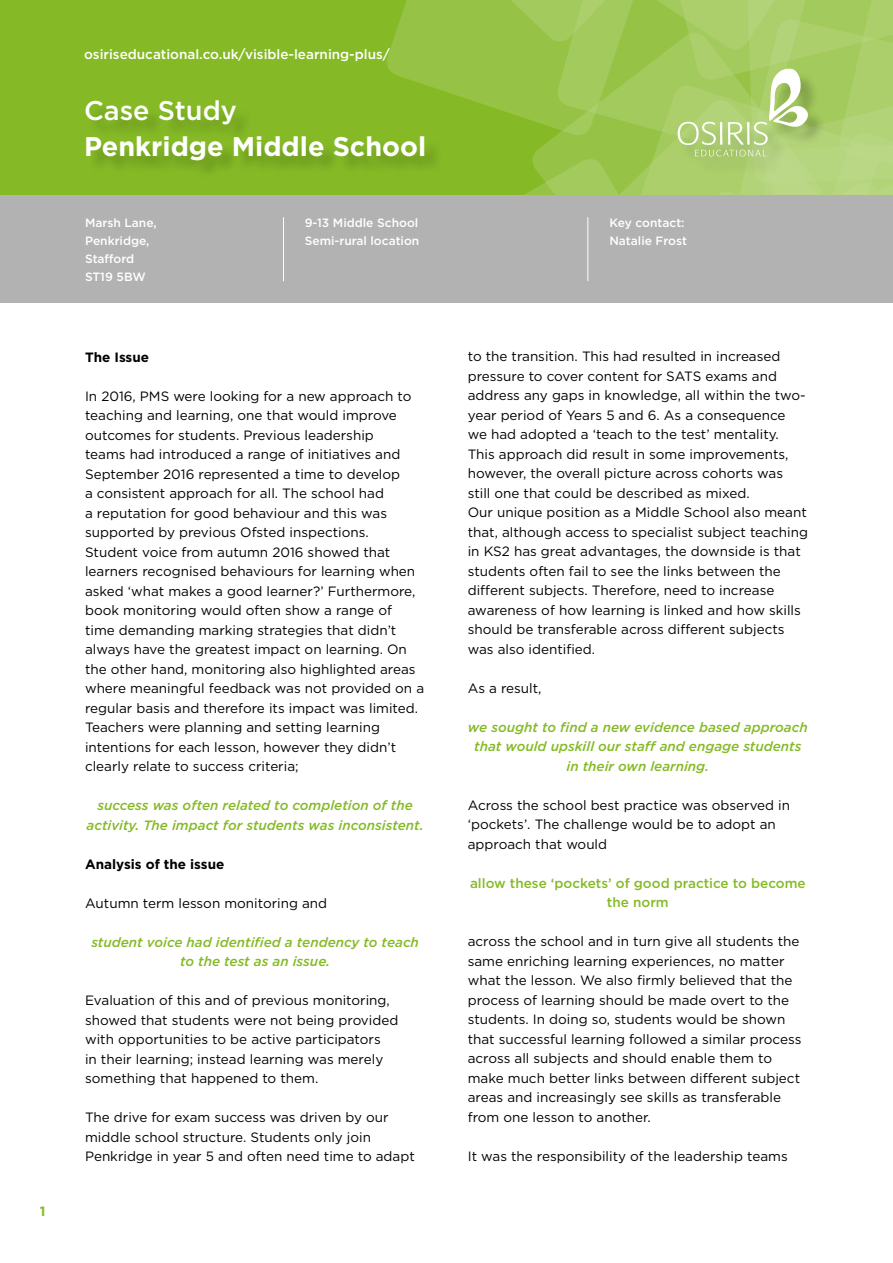
<style>
.page{position:relative;width:893px;height:1263px;background:#fff}
.page>*{position:absolute;margin:0;border:0;box-sizing:border-box;transform-origin:0 0}
.t1{font:700 27px "Gotham";color:#fff}
.t2{font:500 27px "Gotham";color:#fff}
.t3{font:13.5px/19.5px "Gotham";color:#000}
.t4{font:italic 500 13.5px/19.5px "Gotham";color:#85ba26;text-align:center}
.t5{font:500 13.5px/19.5px "Gotham";color:#85ba26;text-align:center}
.t6{font:500 13.5px "Gotham";color:#fff}
.t7{font:700 13.5px "Gotham";color:#000}
.t8{font:700 13.5px "Gotham";color:#85ba26}
.t9{font:500 12px/18px "Gotham";color:#fff}
</style>
<div class="page">
<div style="left:0;top:0;width:893px;height:196px;background:#85ba26"></div>
<div style="left:0;top:196px;width:893px;height:107px;background:#b3b2b2"></div>
<div style="left:88px;top:103px;width:355px;height:76px;background:#000;opacity:.2"></div>
<hr style="left:283px;top:217px;width:1px;height:64px;background:#fff">
<hr style="left:587px;top:217px;width:1px;height:64px;background:#fff">
<svg style="left:383px;top:0;width:510px;height:196px"></svg>
<p class="t8" style="left:40px;top:1202px;width:7px">1</p>
<p class="t6" style="left:84px;top:46px;width:307px">osiriseducational.co.uk/visible-learning-plus/</p>
<h1 class="t2" style="left:84px;top:93px;width:154px">Case Study</h1>
<h1 class="t1" style="left:84px;top:129px;width:344px">Penkridge Middle School</h1>
<p class="t9" style="left:85px;top:213px;width:73px">Marsh Lane,<br>Penkridge,<br>Stafford<br>ST19 5BW</p>
<p class="t9" style="left:305px;top:213px;width:116px">9-13 Middle School<br>Semi-rural location</p>
<p class="t9" style="left:609px;top:213px;width:79px">Key contact:<br>Natalie Frost</p>
<p class="t7" style="left:85px;top:348px;width:66px">The Issue</p>
<p class="t3" style="left:85px;top:386px;width:341px">In 2016, PMS were looking for a new approach to teaching and learning, one that would improve outcomes for students. Previous leadership<br>teams had introduced a range of initiatives and September 2016 represented a time to develop<br>a consistent approach for all. The school had<br>a reputation for good behaviour and this was supported by previous Ofsted inspections.<br>Student voice from autumn 2016 showed that learners recognised behaviours for learning when asked ‘what makes a good learner?’ Furthermore, book monitoring would often show a range of time demanding marking strategies that didn’t always have the greatest impact on learning. On the other hand, monitoring also highlighted areas where meaningful feedback was not provided on a regular basis and therefore its impact was limited.<br>Teachers were planning and setting learning intentions for each lesson, however they didn’t clearly relate to success criteria;</p>
<p class="t4" style="left:87px;top:795px;width:339px">success was often related to completion of the activity. The impact for students was inconsistent.</p>
<p class="t7" style="left:85px;top:855px;width:141px">Analysis of the issue</p>
<p class="t3" style="left:85px;top:893px;width:244px">Autumn term lesson monitoring and</p>
<p class="t4" style="left:91px;top:932px;width:329px">student voice had identified a tendency to teach to the test as an issue.</p>
<p class="t3" style="left:85px;top:990px;width:315px">Evaluation of this and of previous monitoring, showed that students were not being provided with opportunities to be active participators<br>in their learning; instead learning was merely something that happened to them.</p>
<p class="t3" style="left:85px;top:1107px;width:331px">The drive for exam success was driven by our middle school structure. Students only join<br>Penkridge in year 5 and often need time to adapt</p>
<p class="t3" style="left:468px;top:347px;width:342px">to the transition. This had resulted in increased pressure to cover content for SATS exams and address any gaps in knowledge, all within the two&shy;year period of Years 5 and 6. As a consequence we had adopted a ‘teach to the test’ mentality.<br>This approach did result in some improvements, however, the overall picture across cohorts was still one that could be described as mixed.<br>Our unique position as a Middle School also meant that, although access to specialist subject teaching in KS2 has great advantages, the downside is that students often fail to see the links between the different subjects. Therefore, need to increase awareness of how learning is linked and how skills should be transferable across different subjects was also identified.</p>
<p class="t3" style="left:468px;top:678px;width:75px">As a result,</p>
<p class="t4" style="left:468px;top:717px;width:341px">we sought to find a new evidence based approach that would upskill our staff and engage students in their own learning.</p>
<p class="t3" style="left:468px;top:795px;width:324px">Across the school best practice was observed in ‘pockets’. The challenge would be to adopt an approach that would</p>
<p class="t5" style="left:470px;top:873px;width:337px">allow these ‘pockets’ of good practice to become the norm</p>
<p class="t3" style="left:468px;top:932px;width:335px">across the school and in turn give all students the same enriching learning experiences, no matter what the lesson. We also firmly believed that the process of learning should be made overt to the students. In doing so, students would be shown that successful learning followed a similar process across all subjects and should enable them to make much better links between different subject areas and increasingly see skills as transferable from one lesson to another.</p>
<p class="t3" style="left:468px;top:1146px;width:321px">It was the responsibility of the leadership teams</p>
</div>
